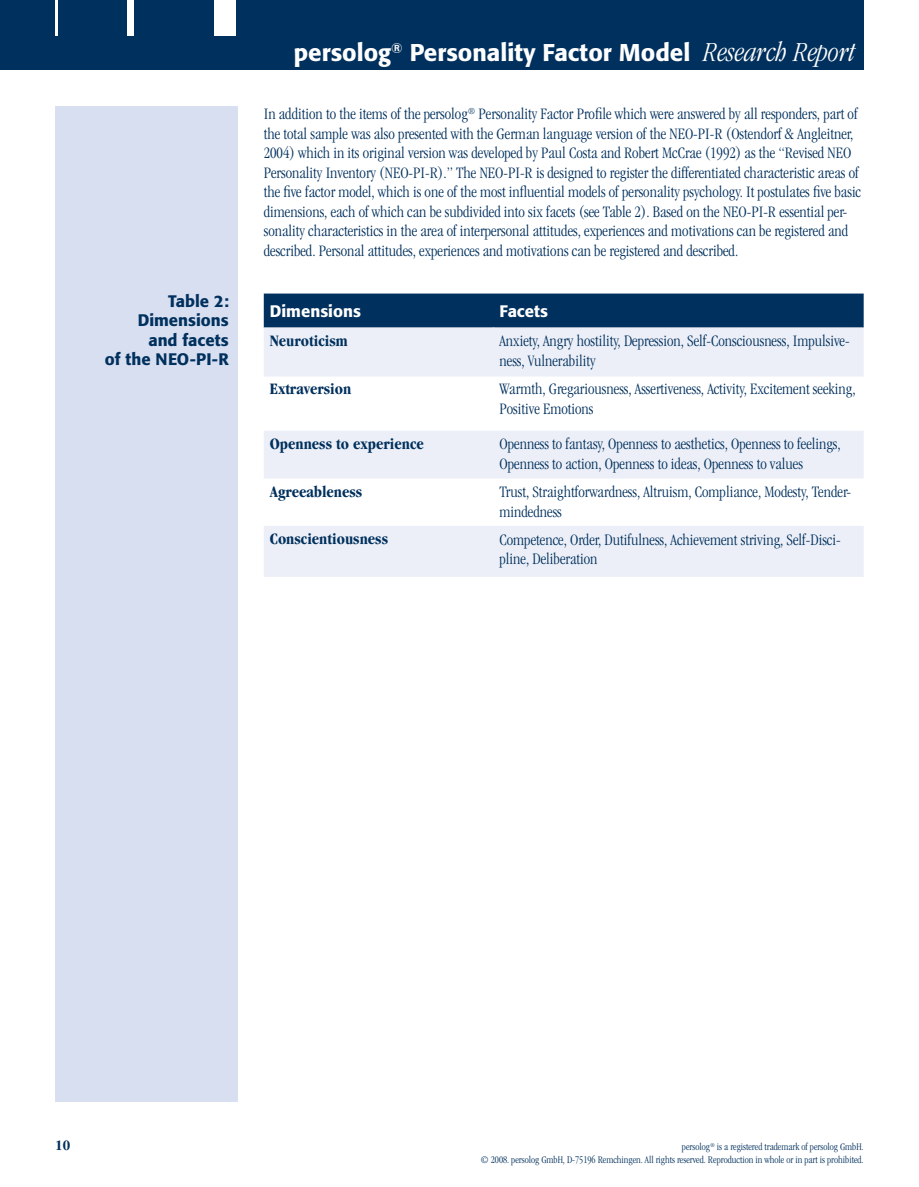
<style>
.page{position:relative;width:919px;height:1187px;background:#fff}
.page>*{position:absolute;margin:0;border:0;box-sizing:border-box;transform-origin:0 0}
.t1{font:500 24px "Formata BQ";color:#fff}
.t2{font:300 condensed 16.5px/19.5px "Garamond";color:#00305d}
.t3{font:700 condensed 16.5px "Garamond";color:#00305d}
.t4{font:500 16.5px/19.5px "Formata BQ";color:#00305d;text-align:right}
.t5{font:500 16.5px "Formata BQ";color:#fff}
.t6{font:700 condensed 15px "Garamond";color:#00305d}
.t7{font:300 condensed 10.5px/12.6px "Garamond";color:#00305d;text-align:right}
.s1{font-family:"Garamond";font-weight:300;font-style:italic;font-stretch:condensed;font-size:28.5px}
</style>
<div class="page">
<div style="left:0;top:0;width:863px;height:70px;background:#00305d"></div>
<hr style="left:55px;top:0;width:2px;height:36px;background:#fff">
<div style="left:128px;top:0;width:6px;height:36px;background:#fff"></div>
<div style="left:215px;top:0;width:21px;height:36px;background:#fff"></div>
<div style="left:55px;top:106px;width:183px;height:995px;background:#d8dff0"></div>
<div style="left:264px;top:293px;width:599px;height:34px;background:#00305d"></div>
<svg style="left:264px;top:327px;width:599px;height:250px;fill:#eceff7"></svg>
<hr style="left:492px;top:327px;width:2px;height:48px;background:#eceff7">
<hr style="left:264px;top:375px;width:229px;height:1px;background:#eceff7">
<hr style="left:493px;top:375px;width:370px;height:1px;background:#eceff7">
<p class="t4" style="left:105px;top:291px;width:125px">Table 2:<br>Dimensions and facets<br>of the NEO-PI-R</p>
<h1 class="t1" style="left:294px;top:37px;width:563px">persolog<sup>®</sup> Personality Factor Model <span class="s1">Research Report</span></h1>
<p class="t2" style="left:264px;top:104px;width:599px">In addition to the items of the persolog<sup>®</sup> Personality Factor Profile which were answered by all responders, part of the total sample was also presented with the German language version of the NEO-PI-R (Ostendorf &amp; Angleitner, 2004) which in its original version was developed by Paul Costa and Robert McCrae (1992) as the “Revised NEO Personality Inventory (NEO-PI-R).” The NEO-PI-R is designed to register the differentiated characteristic areas of the five factor model, which is one of the most influential models of personality psychology. It postulates five basic dimensions, each of which can be subdivided into six facets (see Table 2). Based on the NEO-PI-R essential per&shy;sonality characteristics in the area of interpersonal attitudes, experiences and motivations can be registered and described. Personal attitudes, experiences and motivations can be registered and described.</p>
<p class="t5" style="left:270px;top:301px;width:93px">Dimensions</p>
<p class="t5" style="left:499px;top:301px;width:50px">Facets</p>
<p class="t3" style="left:270px;top:331px;width:79px">Neuroticism</p>
<p class="t2" style="left:499px;top:331px;width:351px">Anxiety, Angry hostility, Depression, Self-Consciousness, Impulsive&shy;ness, Vulnerability</p>
<p class="t3" style="left:270px;top:380px;width:83px">Extraversion</p>
<p class="t2" style="left:499px;top:379px;width:357px">Warmth, Gregariousness, Assertiveness, Activity, Excitement seeking,<br>Positive Emotions</p>
<p class="t3" style="left:270px;top:435px;width:155px">Openness to experience</p>
<p class="t2" style="left:499px;top:434px;width:342px">Openness to fantasy, Openness to aesthetics, Openness to feelings,<br>Openness to action, Openness to ideas, Openness to values</p>
<p class="t3" style="left:270px;top:482px;width:94px">Agreeableness</p>
<p class="t2" style="left:499px;top:482px;width:353px">Trust, Straightforwardness, Altruism, Compliance, Modesty, Tender&shy;mindedness</p>
<p class="t3" style="left:270px;top:530px;width:120px">Conscientiousness</p>
<p class="t2" style="left:499px;top:529px;width:342px">Competence, Order, Dutifulness, Achievement striving, Self-Disci&shy;pline, Deliberation</p>
<p class="t6" style="left:55px;top:1136px;width:16px">10</p>
<p class="t7" style="left:480px;top:1140px;width:385px">persolog<sup>®</sup> is a registered trademark of persolog GmbH.<br>© 2008. persolog GmbH, D-75196 Remchingen. All rights reserved. Reproduction in whole or in part is prohibited.</p>
</div>
